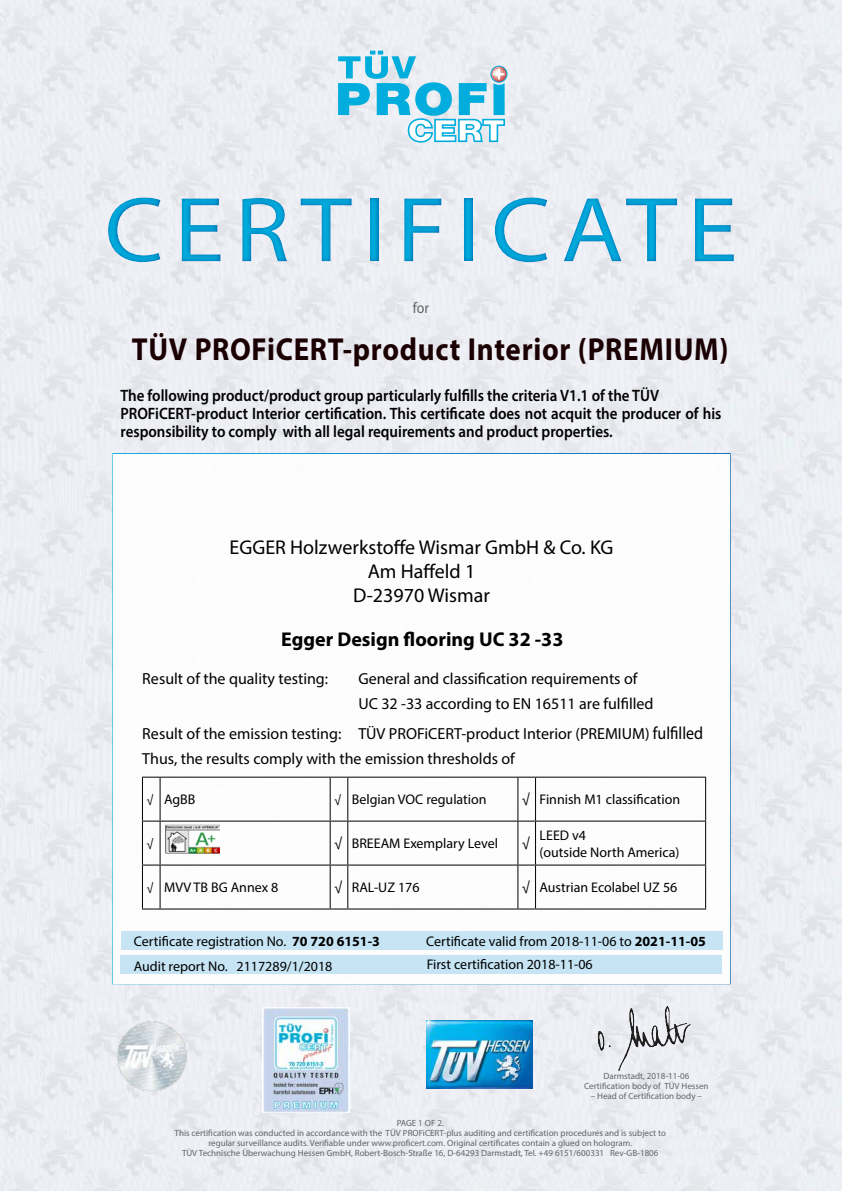
<style>
.page{position:relative;width:842px;height:1191px;background:#fff}
.page>*{position:absolute;margin:0;border:0;box-sizing:border-box;transform-origin:0 0}
.t1{font:93px "Myriad Pro";letter-spacing:.1em;color:#00addc;scale:1.1 1}
.t2{font:700 31.9px "Myriad Pro";letter-spacing:.025em;color:#1a0002;scale:.91 1}
.t3{font:20px/24px "Myriad Pro";color:#000;text-align:center}
.t4{font:700 20px "Myriad Pro";color:#000}
.t5{font:600 16.5px/18px "Myriad Pro";color:#000;scale:.91 1}
.t6{font:16px/24.9px "Myriad Pro";color:#000}
.t7{font:15.4px "Myriad Pro";color:#636466;scale:.91 1}
.t8{font:14px/24.6px "Myriad Pro";color:#000}
.t9{font:12px "Myriad Pro";color:#000}
.t10{font:9px/10px "Myriad Pro";color:#636466;text-align:center}
.s1{font-size:17.6px}
.s2{font-size:12px}
.s3{font-weight:700}
</style>
<div class="page">
<img style="left:0;top:0;width:842px;height:1191px">
<svg style="left:338px;top:51px;width:169px;height:92px"></svg>
<img style="left:427px;top:1020px;width:106px;height:69px">
<div style="left:112px;top:453px;width:619px;height:531px;background:#fff;border:2px solid #fff"></div>
<div style="left:120px;top:955px;width:602px;height:19px;background:#c0e2f3"></div>
<div style="left:121px;top:931px;width:601px;height:19px;background:#c0e2f3"></div>
<img style="left:598px;top:1006px;width:92px;height:64px">
<div style="left:0;top:172px;width:842px;height:114px;background:#006bb6;opacity:.75"></div>
<img style="left:262px;top:1007px;width:87px;height:105px">
<img style="left:117px;top:1021px;width:70px;height:69px">
<svg style="left:142px;top:776px;width:18px;height:1px"></svg>
<hr style="left:142px;top:777px;width:1px;height:43px;background:#000">
<hr style="left:160px;top:776px;width:170px;height:1px;background:#000">
<hr style="left:160px;top:777px;width:1px;height:43px;background:#000">
<svg style="left:330px;top:776px;width:18px;height:1px"></svg>
<hr style="left:330px;top:777px;width:1px;height:43px;background:#000">
<hr style="left:348px;top:776px;width:170px;height:1px;background:#000">
<hr style="left:347px;top:777px;width:1px;height:43px;background:#000">
<svg style="left:518px;top:776px;width:17px;height:1px"></svg>
<hr style="left:517px;top:777px;width:1px;height:43px;background:#000">
<hr style="left:535px;top:776px;width:171px;height:1px;background:#000">
<hr style="left:535px;top:777px;width:1px;height:43px;background:#000">
<hr style="left:705px;top:777px;width:1px;height:43px;background:#000">
<svg style="left:142px;top:820px;width:18px;height:1px"></svg>
<hr style="left:142px;top:821px;width:1px;height:43px;background:#000">
<hr style="left:160px;top:820px;width:170px;height:1px;background:#000">
<hr style="left:160px;top:821px;width:1px;height:43px;background:#000">
<svg style="left:330px;top:820px;width:18px;height:1px"></svg>
<hr style="left:330px;top:821px;width:1px;height:43px;background:#000">
<hr style="left:348px;top:820px;width:170px;height:1px;background:#000">
<hr style="left:347px;top:821px;width:1px;height:43px;background:#000">
<svg style="left:518px;top:820px;width:17px;height:1px"></svg>
<hr style="left:517px;top:821px;width:1px;height:43px;background:#000">
<hr style="left:535px;top:820px;width:171px;height:1px;background:#000">
<hr style="left:535px;top:821px;width:1px;height:43px;background:#000">
<hr style="left:705px;top:821px;width:1px;height:43px;background:#000">
<svg style="left:142px;top:864px;width:18px;height:1px"></svg>
<hr style="left:142px;top:865px;width:1px;height:43px;background:#000">
<hr style="left:160px;top:864px;width:170px;height:1px;background:#000">
<hr style="left:160px;top:865px;width:1px;height:43px;background:#000">
<svg style="left:330px;top:864px;width:18px;height:1px"></svg>
<hr style="left:330px;top:865px;width:1px;height:43px;background:#000">
<hr style="left:348px;top:864px;width:170px;height:1px;background:#000">
<hr style="left:347px;top:865px;width:1px;height:43px;background:#000">
<svg style="left:518px;top:864px;width:17px;height:1px"></svg>
<hr style="left:517px;top:865px;width:1px;height:43px;background:#000">
<hr style="left:535px;top:864px;width:171px;height:1px;background:#000">
<hr style="left:535px;top:865px;width:1px;height:43px;background:#000">
<hr style="left:705px;top:865px;width:1px;height:43px;background:#000">
<svg style="left:142px;top:908px;width:18px;height:1px"></svg>
<hr style="left:160px;top:908px;width:170px;height:1px;background:#000">
<svg style="left:330px;top:908px;width:18px;height:1px"></svg>
<hr style="left:348px;top:908px;width:170px;height:1px;background:#000">
<svg style="left:518px;top:908px;width:17px;height:1px"></svg>
<hr style="left:535px;top:908px;width:171px;height:1px;background:#000">
<img style="left:166px;top:824px;width:53px;height:29px">
<h1 class="t1" style="left:104px;top:173px;width:577px">CERTIFICATE</h1>
<h3 class="t7" style="left:413px;top:298px;width:19px">for</h3>
<h2 class="t2" style="left:132px;top:328px;width:657px">TÜV PROFiCERT-product Interior (PREMIUM)</h2>
<p class="t5" style="left:120px;top:386px;width:662px">The following product/product group particularly fulfills the criteria V1.1 of the TÜV<br>PROFiCERT-product Interior certification. This certificate does not acquit the producer of his responsibility to comply with all legal requirements and product properties.</p>
<h3 class="t3" style="left:230px;top:535px;width:385px">EGGER Holzwerkstoffe Wismar GmbH &amp; Co. KG<br>Am Haffeld 1<br>D-23970 Wismar</h3>
<h3 class="t4" style="left:281px;top:626px;width:284px">Egger Design flooring UC 32 -33</h3>
<h3 class="t6" style="left:142px;top:666px;width:187px">Result of the quality testing:</h3>
<h3 class="t6" style="left:358px;top:666px;width:297px">General and classification requirements of<br>UC 32 -33 according to EN 16511 are fulfilled</h3>
<h3 class="t6" style="left:142px;top:721px;width:562px">Result of the emission testing: TÜV PROFiCERT-product Interior (PREMIUM) <span class="s1">fulfilled<br></span>Thus, the results comply with the emission thresholds of</h3>
<h3 class="t8" style="left:146px;top:787px;width:51px"><span class="s2">√</span> AgBB</h3>
<h3 class="t8" style="left:334px;top:787px;width:154px"><span class="s2">√</span> Belgian VOC regulation</h3>
<h3 class="t8" style="left:522px;top:787px;width:160px">√ Finnish M1 classification</h3>
<h3 class="t9" style="left:146px;top:836px;width:8px">√</h3>
<h3 class="t8" style="left:334px;top:831px;width:165px">√ BREEAM Exemplary Level</h3>
<h3 class="t8" style="left:522px;top:831px;width:9px">√</h3>
<h3 class="t8" style="left:539px;top:826px;width:142px;line-height:16.8px">LEED v4<br>(outside North America)</h3>
<h3 class="t8" style="left:146px;top:875px;width:133px"><span class="s2">√</span> MVV TB BG Annex 8</h3>
<h3 class="t8" style="left:334px;top:875px;width:87px">√ RAL-UZ 176</h3>
<h3 class="t8" style="left:522px;top:875px;width:157px">√ Austrian Ecolabel UZ 56</h3>
<h3 class="t8" style="left:134px;top:929px;width:248px">Certificate registration No. <span class="s3">70 720 6151-3<br></span>Audit report No. 2117289/1/2018</h3>
<h3 class="t8" style="left:426px;top:929px;width:281px">Certificate valid from 2018-11-06 to <span class="s3">2021-11-05</span></h3>
<h3 class="t8" style="left:427px;top:952px;width:168px">First certification 2018-11-06</h3>
<p class="t10" style="left:584px;top:1071px;width:126px">Darmstadt, 2018-11-06<br>Certification body of TÜV Hessen</p>
<p class="t10" style="left:591px;top:1091px;width:113px">– Head of Certification body –</p>
<p class="t10" style="left:175px;top:1118px;width:493px">PAGE 1 OF 2.<br>This certification was conducted in accordance with the TÜV PROFiCERT-plus auditing and certification procedures and is subject to regular surveillance audits. Verifiable under www.proficert.com. Original certificates contain a glued on hologram.<br>TÜV Technische Überwachung Hessen GmbH, Robert-Bosch-Straße 16, D-64293 Darmstadt, Tel. +49 6151/600331 Rev-GB-1806</p>
</div>
